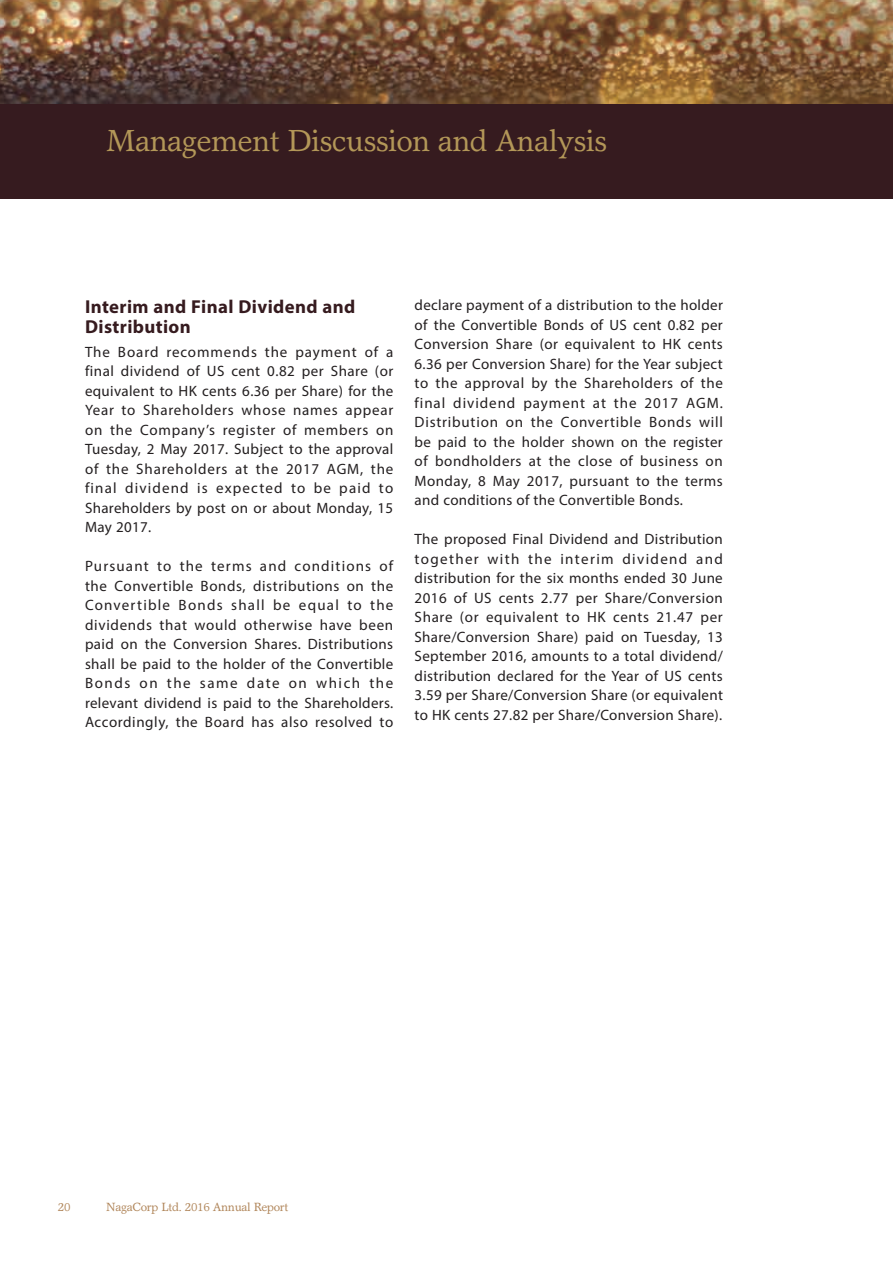
<style>
.page{position:relative;width:893px;height:1263px;background:#fff}
.page>*{position:absolute;margin:0;border:0;box-sizing:border-box;transform-origin:0 0}
.t1{font:30.75px "Garth Graphic Std";letter-spacing:-.025em;color:#b39758}
.t2{font:700 18.75px/19.5px "Myriad Pro";letter-spacing:.02em;color:#361b1f}
.t3{font:15px/19.5px "Myriad Pro";letter-spacing:.02em;color:#231f20;text-align:justify}
.t4{font:12px "Garth Graphic Std";letter-spacing:-.025em;color:#b08559}
</style>
<div class="page">
<div style="left:0;top:104px;width:893px;height:95px;background:#361b1f"></div>
<img style="left:0;top:0;width:893px;height:104px">
<h1 class="t1" style="left:106px;top:122px;width:502px">Management Discussion and Analysis</h1>
<p class="t2" style="left:85px;top:297px;width:272px">Interim and Final Dividend and<br>Distribution</p>
<p class="t3" style="left:85px;top:342px;width:310px">The Board recommends the payment of a final dividend of US cent 0.82 per Share (or equivalent to HK cents 6.36 per Share) for the Year to Shareholders whose names appear on the Company’s register of members on Tuesday, 2 May 2017. Subject to the approval of the Shareholders at the 2017 AGM, the final dividend is expected to be paid to Shareholders by post on or about Monday, 15<br>May 2017.</p>
<p class="t3" style="left:85px;top:556px;width:310px">Pursuant to the terms and conditions of the Convertible Bonds, distributions on the Convertible Bonds shall be equal to the dividends that would otherwise have been paid on the Conversion Shares. Distributions shall be paid to the holder of the Convertible Bonds on the same date on which the relevant dividend is paid to the Shareholders.<br>Accordingly, the Board has also resolved to</p>
<p class="t3" style="left:415px;top:295px;width:310px">declare payment of a distribution to the holder of the Convertible Bonds of US cent 0.82 per Conversion Share (or equivalent to HK cents 6.36 per Conversion Share) for the Year subject to the approval by the Shareholders of the final dividend payment at the 2017 AGM.<br>Distribution on the Convertible Bonds will be paid to the holder shown on the register of bondholders at the close of business on Monday, 8 May 2017, pursuant to the terms and conditions of the Convertible Bonds.</p>
<p class="t3" style="left:415px;top:529px;width:310px">The proposed Final Dividend and Distribution together with the interim dividend and distribution for the six months ended 30 June 2016 of US cents 2.77 per Share/Conversion Share (or equivalent to HK cents 21.47 per Share/Conversion Share) paid on Tuesday, 13<br>September 2016, amounts to a total dividend/ distribution declared for the Year of US cents 3.59 per Share/Conversion Share (or equivalent to HK cents 27.82 per Share/Conversion Share).</p>
<p class="t4" style="left:58px;top:1200px;width:14px">20</p>
<p class="t4" style="left:106px;top:1200px;width:184px">NagaCorp Ltd. 2016 Annual Report</p>
</div>
